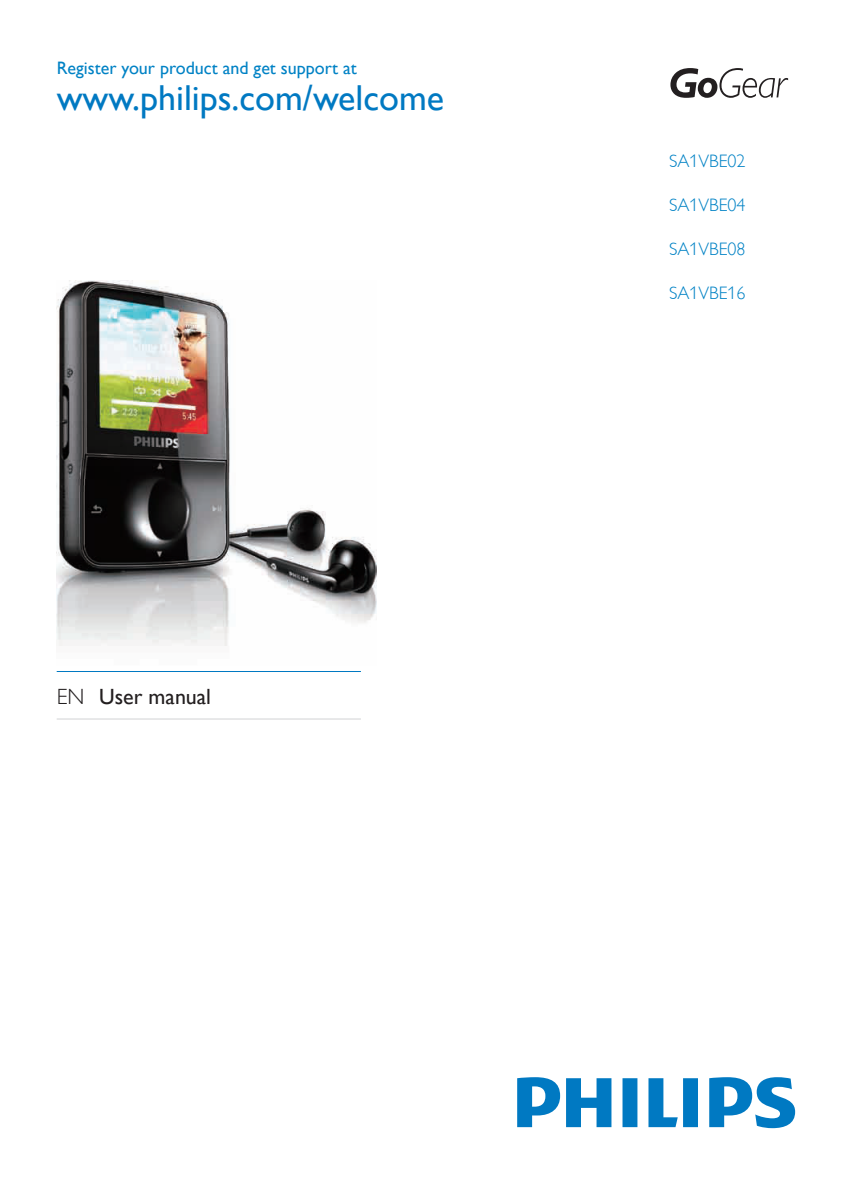
<style>
.page{position:relative;width:842px;height:1191px;background:#fff}
.page>*{position:absolute;margin:0;border:0;box-sizing:border-box;transform-origin:0 0}
.t1{font:36px "Gill Sans Alt One WGL";color:#0079c2}
.t2{font:22px "Gill Sans Alt One WGL";color:#231f20}
.t3{font:18px "Gill Sans Alt One WGL";color:#0082c5}
.t4{font:18px "Gill Sans Alt One WGL Light";color:#0082c5}
.s1{font-family:"Gill Sans Alt One WGL Light"}
</style>
<div class="page">
<svg style="left:670px;top:68px;width:118px;height:30px"></svg>
<hr style="left:57px;top:671px;width:304px;height:1px;background:#0079c2">
<svg style="left:517px;top:1077px;width:278px;height:51px"></svg>
<img style="left:57px;top:280px;width:320px;height:366px">
<hr style="left:57px;top:718px;width:304px;height:1px;background:#d1d2d4">
<p class="t3" style="left:57px;top:61px;width:302px">Register your product and get support at</p>
<h1 class="t1" style="left:57px;top:83px;width:389px">www.philips.com/welcome</h1>
<p class="t2" style="left:57px;top:688px;width:156px"><span class="s1">EN</span> User manual</p>
<p class="t4" style="left:669px;top:153px;width:78px">SA1VBE02</p>
<p class="t4" style="left:669px;top:197px;width:78px">SA1VBE04</p>
<p class="t4" style="left:669px;top:241px;width:78px">SA1VBE08</p>
<p class="t4" style="left:669px;top:285px;width:78px">SA1VBE16</p>
</div>
